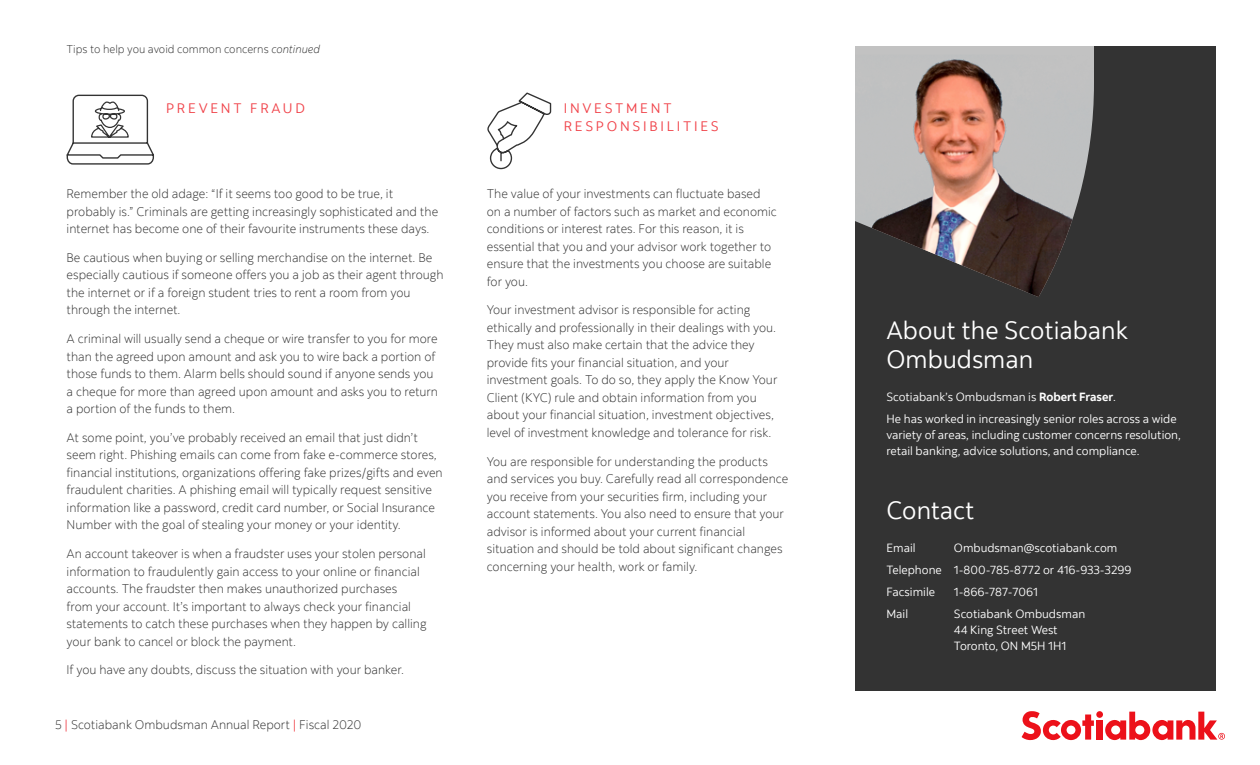
<style>
.page{position:relative;width:1260px;height:765px;background:#fff}
.page>*{position:absolute;margin:0;border:0;box-sizing:border-box;transform-origin:0 0}
.t1{font:25px/28.8px "Scotia";color:#fff}
.t2{font:13.75px/18.8px "Scotia";letter-spacing:.2em;color:#f04148}
.t3{font:300 12.5px/17.5px "Scotia";color:#333}
.t4{font:11.88px/21.9px "Scotia";color:#fff}
.t5{font:300 11.25px "Scotia";color:#333}
.s1{font-style:italic}
.s2{color:#ec111a}
.s3{font-weight:700}
</style>
<div class="page">
<div style="left:1097px;top:720px;width:6px;height:20px;background:#ec111a"></div>
<div style="left:1096px;top:711px;width:7px;height:7px;background:#ec111a;border-radius:50%"></div>
<svg style="left:1022px;top:711px;width:72px;height:29px"></svg>
<svg style="left:1105px;top:712px;width:120px;height:28px"></svg>
<svg style="left:487px;top:92px;width:65px;height:78px"></svg>
<svg style="left:66px;top:94px;width:88px;height:71px"></svg>
<div style="left:855px;top:45px;width:361px;height:645px;background:#333"></div>
<div style="left:855px;top:46px;width:239px;height:9px;background:#c2c2c2"></div>
<img style="left:855px;top:55px;width:239px;height:242px">
<div style="left:787px;top:0;width:434px;height:46px;background:#fff"></div>
<p class="t5" style="left:67px;top:42px;width:255px">Tips to help you avoid common concerns <span class="s1">continued</span></p>
<p class="t2" style="left:166px;top:98px;width:140px">PREVENT FRAUD</p>
<p class="t2" style="left:564px;top:98px;width:156px">INVESTMENT<br>RESPONSIBILITIES</p>
<p class="t3" style="left:67px;top:185px;width:373px">Remember the old adage: “If it seems too good to be true, it probably is.” Criminals are getting increasingly sophisticated and the internet has become one of their favourite instruments these days.</p>
<p class="t3" style="left:67px;top:249px;width:379px">Be cautious when buying or selling merchandise on the internet. Be especially cautious if someone offers you a job as their agent through the internet or if a foreign student tries to rent a room from you through the internet.</p>
<p class="t3" style="left:67px;top:330px;width:373px">A criminal will usually send a cheque or wire transfer to you for more than the agreed upon amount and ask you to wire back a portion of those funds to them. Alarm bells should sound if anyone sends you a cheque for more than agreed upon amount and asks you to return a portion of the funds to them.</p>
<p class="t3" style="left:67px;top:429px;width:378px">At some point, you’ve probably received an email that just didn’t seem right. Phishing emails can come from fake e-commerce stores, financial institutions, organizations offering fake prizes/gifts and even fraudulent charities. A phishing email will typically request sensitive information like a password, credit card number, or Social Insurance Number with the goal of stealing your money or your identity.</p>
<p class="t3" style="left:67px;top:545px;width:362px">An account takeover is when a fraudster uses your stolen personal information to fraudulently gain access to your online or financial accounts. The fraudster then makes unauthorized purchases<br>from your account. It’s important to always check your financial statements to catch these purchases when they happen by calling your bank to cancel or block the payment.</p>
<p class="t3" style="left:67px;top:661px;width:339px">If you have any doubts, discuss the situation with your banker.</p>
<p class="t3" style="left:55px;top:716px;width:308px">5 <span class="s2">|</span> Scotiabank Ombudsman Annual Report <span class="s2">|</span> Fiscal 2020</p>
<p class="t3" style="left:487px;top:185px;width:292px">The value of your investments can fluctuate based on a number of factors such as market and economic conditions or interest rates. For this reason, it is essential that you and your advisor work together to ensure that the investments you choose are suitable for you.</p>
<p class="t3" style="left:487px;top:301px;width:292px">Your investment advisor is responsible for acting ethically and professionally in their dealings with you.<br>They must also make certain that the advice they provide fits your financial situation, and your investment goals. To do so, they apply the Know Your Client (KYC) rule and obtain information from you about your financial situation, investment objectives, level of investment knowledge and tolerance for risk.</p>
<p class="t3" style="left:487px;top:452px;width:303px">You are responsible for understanding the products and services you buy. Carefully read all correspondence you receive from your securities firm, including your account statements. You also need to ensure that your advisor is informed about your current financial situation and should be told about significant changes concerning your health, work or family.</p>
<h1 class="t1" style="left:886px;top:316px;width:243px">About the Scotiabank<br>Ombudsman</h1>
<p class="t4" style="left:886px;top:386px;width:292px">Scotiabank’s Ombudsman is <span class="s3">Robert Fraser</span>.<br>He has worked in increasingly senior roles across a wide</p>
<p class="t4" style="left:886px;top:427px;width:296px;line-height:16.2px">variety of areas, including customer concerns resolution, retail banking, advice solutions, and compliance.</p>
<h1 class="t1" style="left:886px;top:496px;width:89px">Contact</h1>
<p class="t4" style="left:886px;top:537px;width:31px">Email</p>
<p class="t4" style="left:886px;top:537px;width:247px;text-indent:67px">Ombudsman@scotiabank.com<br>Telephone 1-800-785-8772 or 416-933-3299<br>Facsimile</p>
<p class="t4" style="left:954px;top:581px;width:86px">1-866-787-7061</p>
<p class="t4" style="left:886px;top:603px;width:23px">Mail</p>
<p class="t4" style="left:954px;top:606px;width:133px;line-height:16.2px">Scotiabank Ombudsman<br>44 King Street West<br>Toronto, ON M5H 1H1</p>
</div>
